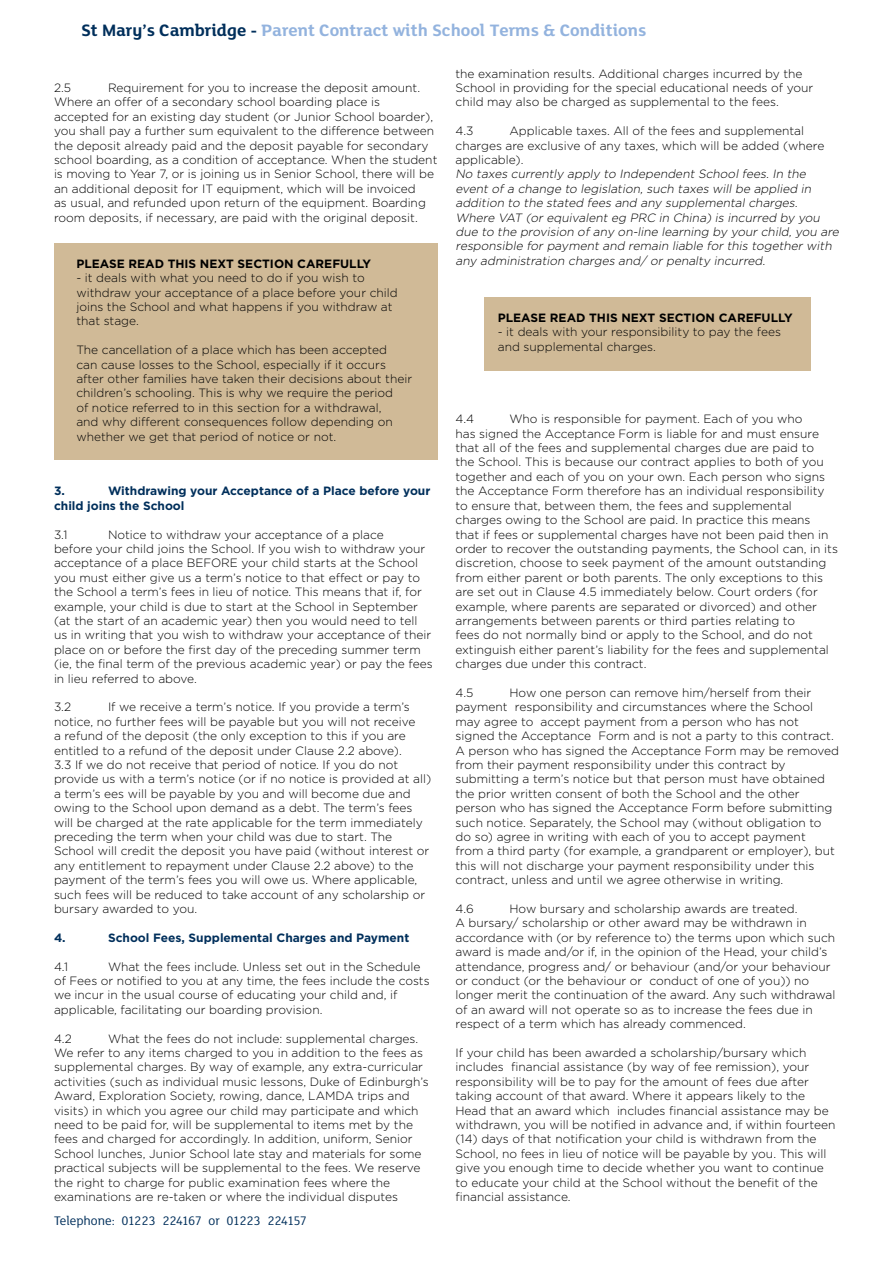
<style>
.page{position:relative;width:893px;height:1263px;background:#fff}
.page>*{position:absolute;margin:0;border:0;box-sizing:border-box;transform-origin:0 0}
.t1{font:18px "FS Lola Bold Regular";color:#93b3de}
.t2{font:13.5px "FS Lola Regular";color:#002f5b}
.t3{font:300 12px/14.4px "Gotham";color:#000}
.t4{font:italic 300 12px/14.4px "Gotham";color:#000}
.t5{font:700 12px/14.4px "Gotham";color:#002f5b}
.t6{font:700 12px "Gotham";color:#000}
.s1{color:#002f5b}
</style>
<div class="page">
<div style="left:54px;top:243px;width:383px;height:217px;background:#d0ba97"></div>
<div style="left:484px;top:297px;width:326px;height:74px;background:#d0ba97"></div>
<h1 class="t1" style="left:81px;top:20px;width:567px"><span class="s1">St Mary’s Cambridge -</span> Parent Contract with School Terms &amp; Conditions</h1>
<p class="t3" style="left:54px;top:80px;width:385px;text-indent:54px">Requirement for you to increase the deposit amount.<br>Where an offer of a secondary school boarding place is accepted for an existing day student (or Junior School boarder), you shall pay a further sum equivalent to the difference between the deposit already paid and the deposit payable for secondary school boarding, as a condition of acceptance. When the student is moving to Year 7, or is joining us in Senior School, there will be an additional deposit for IT equipment, which will be invoiced<br>as usual, and refunded upon return of the equipment. Boarding room deposits, if necessary, are paid with the original deposit.</p>
<p class="t3" style="left:54px;top:80px;width:19px">2.5</p>
<p class="t6" style="left:76px;top:255px;width:296px">PLEASE READ THIS NEXT SECTION CAREFULLY</p>
<p class="t3" style="left:76px;top:270px;width:323px">- it deals with what you need to do if you wish to withdraw your acceptance of a place before your child joins the School and what happens if you withdraw at that stage.</p>
<p class="t3" style="left:76px;top:342px;width:337px">The cancellation of a place which has been accepted<br>can cause losses to the School, especially if it occurs after other families have taken their decisions about their children’s schooling. This is why we require the period<br>of notice referred to in this section for a withdrawal,<br>and why different consequences follow depending on whether we get that period of notice or not.</p>
<p class="t5" style="left:54px;top:484px;width:378px;text-indent:54px">Withdrawing your Acceptance of a Place before your child joins the School</p>
<p class="t3" style="left:54px;top:527px;width:15px">3.1</p>
<p class="t5" style="left:54px;top:484px;width:12px">3.</p>
<p class="t3" style="left:54px;top:527px;width:380px;text-indent:54px">Notice to withdraw your acceptance of a place<br>before your child joins the School. If you wish to withdraw your acceptance of a place BEFORE your child starts at the School you must either give us a term’s notice to that effect or pay to the School a term’s fees in lieu of notice. This means that if, for example, your child is due to start at the School in September (at the start of an academic year) then you would need to tell us in writing that you wish to withdraw your acceptance of their place on or before the first day of the preceding summer term (ie, the final term of the previous academic year) or pay the fees in lieu referred to above.</p>
<p class="t3" style="left:54px;top:699px;width:19px">3.2</p>
<p class="t3" style="left:54px;top:699px;width:379px;text-indent:54px">If we receive a term’s notice. If you provide a term’s notice, no further fees will be payable but you will not receive<br>a refund of the deposit (the only exception to this if you are entitled to a refund of the deposit under Clause 2.2 above).<br>3.3 If we do not receive that period of notice. If you do not provide us with a term’s notice (or if no notice is provided at all) a term’s ees will be payable by you and will become due and owing to the School upon demand as a debt. The term’s fees will be charged at the rate applicable for the term immediately preceding the term when your child was due to start. The School will credit the deposit you have paid (without interest or any entitlement to repayment under Clause 2.2 above) to the payment of the term’s fees you will owe us. Where applicable, such fees will be reduced to take account of any scholarship or bursary awarded to you.</p>
<p class="t5" style="left:54px;top:930px;width:13px">4.</p>
<p class="t5" style="left:108px;top:930px;width:303px">School Fees, Supplemental Charges and Payment</p>
<p class="t3" style="left:54px;top:959px;width:16px">4.1</p>
<p class="t3" style="left:54px;top:959px;width:377px;text-indent:54px">What the fees include. Unless set out in the Schedule of Fees or notified to you at any time, the fees include the costs we incur in the usual course of educating your child and, if applicable, facilitating our boarding provision.</p>
<p class="t3" style="left:54px;top:1031px;width:19px">4.2</p>
<p class="t3" style="left:54px;top:1031px;width:376px;text-indent:54px">What the fees do not include: supplemental charges.<br>We refer to any items charged to you in addition to the fees as supplemental charges. By way of example, any extra-curricular activities (such as individual music lessons, Duke of Edinburgh’s Award, Exploration Society, rowing, dance, LAMDA trips and visits) in which you agree our child may participate and which need to be paid for, will be supplemental to items met by the fees and charged for accordingly. In addition, uniform, Senior School lunches, Junior School late stay and materials for some practical subjects will be supplemental to the fees. We reserve the right to charge for public examination fees where the examinations are re-taken or where the individual disputes</p>
<p class="t2" style="left:54px;top:1215px;width:255px">Telephone: 01223 224167 or 01223 224157</p>
<p class="t3" style="left:455px;top:66px;width:359px">the examination results. Additional charges incurred by the<br>School in providing for the special educational needs of your child may also be charged as supplemental to the fees.</p>
<p class="t3" style="left:455px;top:123px;width:20px">4.3</p>
<p class="t3" style="left:455px;top:123px;width:370px;text-indent:54px">Applicable taxes. All of the fees and supplemental charges are exclusive of any taxes, which will be added (where applicable).</p>
<p class="t4" style="left:455px;top:167px;width:388px">No taxes currently apply to Independent School fees. In the event of a change to legislation, such taxes will be applied in addition to the stated fees and any supplemental charges.<br>Where VAT (or equivalent eg PRC in China) is incurred by you due to the provision of any on-line learning by your child, you are responsible for payment and remain liable for this together with any administration charges and/ or penalty incurred.</p>
<p class="t6" style="left:498px;top:310px;width:296px">PLEASE READ THIS NEXT SECTION CAREFULLY</p>
<p class="t3" style="left:498px;top:324px;width:285px">- it deals with your responsibility to pay the fees and supplemental charges.</p>
<p class="t3" style="left:455px;top:411px;width:384px;text-indent:54px">Who is responsible for payment. Each of you who<br>has signed the Acceptance Form is liable for and must ensure that all of the fees and supplemental charges due are paid to<br>the School. This is because our contract applies to both of you together and each of you on your own. Each person who signs the Acceptance Form therefore has an individual responsibility to ensure that, between them, the fees and supplemental charges owing to the School are paid. In practice this means<br>that if fees or supplemental charges have not been paid then in order to recover the outstanding payments, the School can, in its discretion, choose to seek payment of the amount outstanding from either parent or both parents. The only exceptions to this are set out in Clause 4.5 immediately below. Court orders (for example, where parents are separated or divorced) and other arrangements between parents or third parties relating to<br>fees do not normally bind or apply to the School, and do not extinguish either parent’s liability for the fees and supplemental charges due under this contract.</p>
<p class="t3" style="left:455px;top:685px;width:19px">4.5</p>
<p class="t3" style="left:455px;top:411px;width:20px">4.4</p>
<p class="t3" style="left:455px;top:685px;width:385px;text-indent:54px">How one person can remove him/herself from their payment responsibility and circumstances where the School may agree to accept payment from a person who has not signed the Acceptance Form and is not a party to this contract.<br>A person who has signed the Acceptance Form may be removed from their payment responsibility under this contract by submitting a term’s notice but that person must have obtained the prior written consent of both the School and the other person who has signed the Acceptance Form before submitting such notice. Separately, the School may (without obligation to do so) agree in writing with each of you to accept payment<br>from a third party (for example, a grandparent or employer), but this will not discharge your payment responsibility under this contract, unless and until we agree otherwise in writing.</p>
<p class="t3" style="left:455px;top:901px;width:20px">4.6</p>
<p class="t3" style="left:455px;top:901px;width:381px;text-indent:54px">How bursary and scholarship awards are treated.<br>A bursary/ scholarship or other award may be withdrawn in accordance with (or by reference to) the terms upon which such award is made and/or if, in the opinion of the Head, your child’s attendance, progress and/ or behaviour (and/or your behaviour or conduct (or the behaviour or conduct of one of you)) no longer merit the continuation of the award. Any such withdrawal of an award will not operate so as to increase the fees due in respect of a term which has already commenced.</p>
<p class="t3" style="left:455px;top:1045px;width:381px">If your child has been awarded a scholarship/bursary which includes financial assistance (by way of fee remission), your responsibility will be to pay for the amount of fees due after taking account of that award. Where it appears likely to the Head that an award which includes financial assistance may be withdrawn, you will be notified in advance and, if within fourteen (14) days of that notification your child is withdrawn from the School, no fees in lieu of notice will be payable by you. This will give you enough time to decide whether you want to continue to educate your child at the School without the benefit of the financial assistance.</p>
</div>
